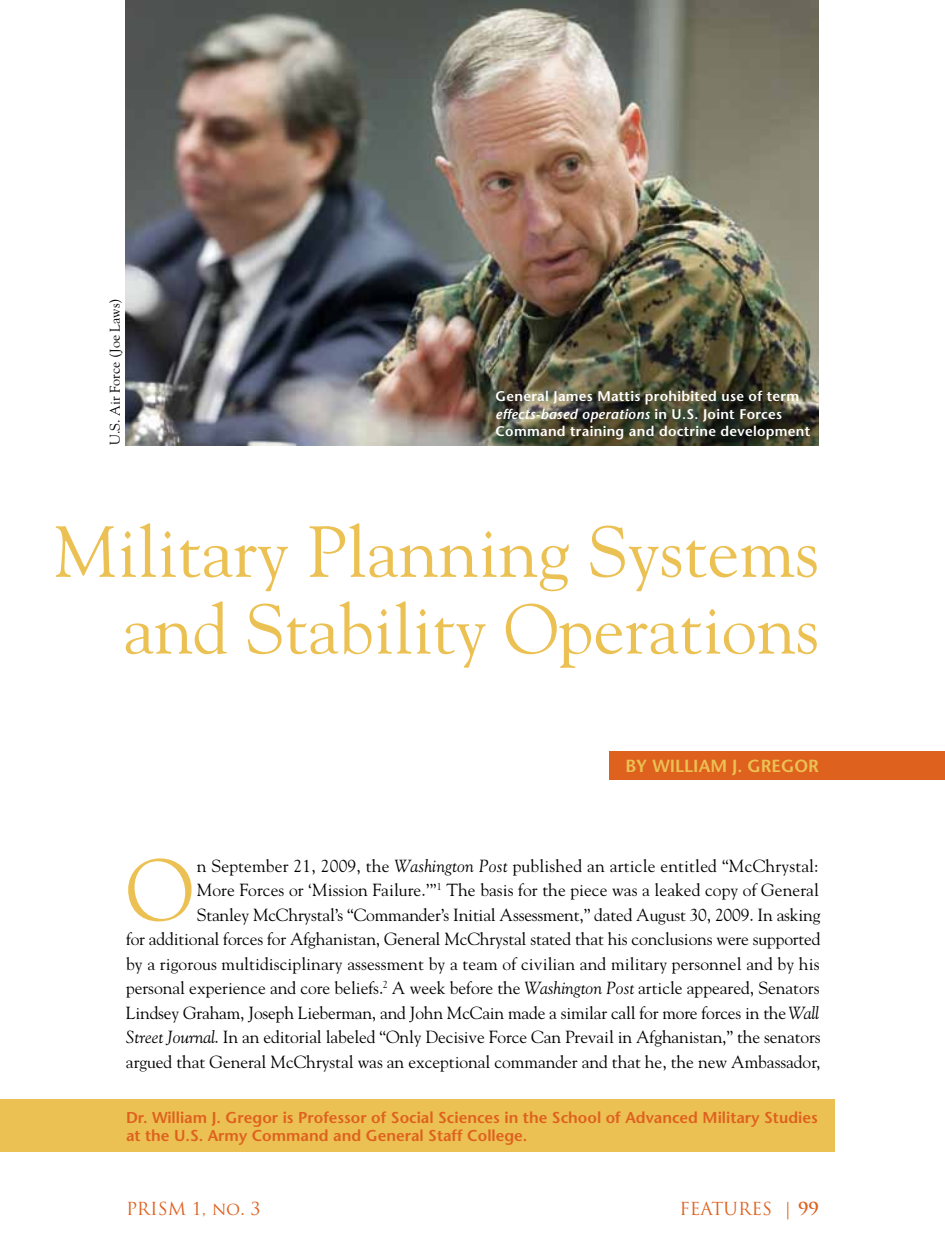
<style>
.page{position:relative;width:945px;height:1260px;background:#fff}
.page>*{position:absolute;margin:0;border:0;box-sizing:border-box;transform-origin:0 0}
.t1{font:87.15px "Goudy Std";color:#ecc153}
.t2{font:71.75px "Goudy Std";color:#ecc153}
.t3{font:70px "Goudy Std";color:#ecc153}
.t4{font:17.5px/24.5px "Goudy Std";letter-spacing:-.005em;color:#000;text-align:right}
.t5{font:17.5px "Trajan Pro";color:#de611e}
.t6{font:600 17.5px "Stone Sans Std";color:#ecc153}
.t7{font:600 15.75px/18.4px "Stone Sans Std";color:#de611e}
.t8{font:600 14px/17.5px "Stone Sans Std";letter-spacing:.02em;color:#fff}
.t9{font:14px "Goudy Std";color:#000}
.s1{font-style:italic}
.s2{font-weight:700}
</style>
<div class="page">
<img style="left:125px;top:0;width:694px;height:445px">
<div style="left:0;top:1100px;width:835px;height:52px;background:#ecc153"></div>
<div style="left:610px;top:751px;width:335px;height:29px;background:#de611e"></div>
<p class="t9" style="left:106px;top:445px;width:148px;rotate:-90deg">U.S. Air Force (Joe Laws)</p>
<p class="t8" style="left:496px;top:388px;width:316px">General James Mattis prohibited use of term <span class="s1">effects-based operations</span> in U.S. Joint Forces<br>Command training and doctrine development</p>
<h2 class="t2" style="left:54px;top:507px;width:767px">Military Planning Systems</h2>
<h3 class="t3" style="left:123px;top:586px;width:698px">and Stability Operations</h3>
<p class="t6" style="left:625px;top:755px;width:195px">BY WILLIAM J. GREGOR</p>
<h1 class="t1" style="left:126px;top:836px;width:69px">O</h1>
<p class="t4" style="left:126px;top:853px;width:696px">n September 21, 2009, the <span class="s1">Washington Post</span> published an article entitled “McChrystal:<br>More Forces or ‘Mission Failure.’”<sup>1</sup> The basis for the piece was a leaked copy of General<br>Stanley McChrystal’s “Commander’s Initial Assessment,” dated August 30, 2009. In asking<br>for additional forces for Afghanistan, General McChrystal stated that his conclusions were supported by a rigorous multidisciplinary assessment by a team of civilian and military personnel and by his personal experience and core beliefs.<sup>2</sup> A week before the <span class="s1">Washington Post</span> article appeared, Senators Lindsey Graham, Joseph Lieberman, and John McCain made a similar call for more forces in the <span class="s1">Wall Street Journal</span>. In an editorial labeled “Only Decisive Force Can Prevail in Afghanistan,” the senators argued that General McChrystal was an exceptional commander and that he, the new Ambassador,</p>
<p class="t7" style="left:126px;top:1108px;width:693px">Dr. William J. Gregor is Professor of Social Sciences in the School of Advanced Military Studies at the U.S. Army Command and General Staff College.</p>
<p class="t5" style="left:126px;top:1197px;width:136px">PRISM 1, no. 3</p>
<p class="t5" style="left:679px;top:1197px;width:141px">FEATURES | <span class="s2">99</span></p>
</div>
